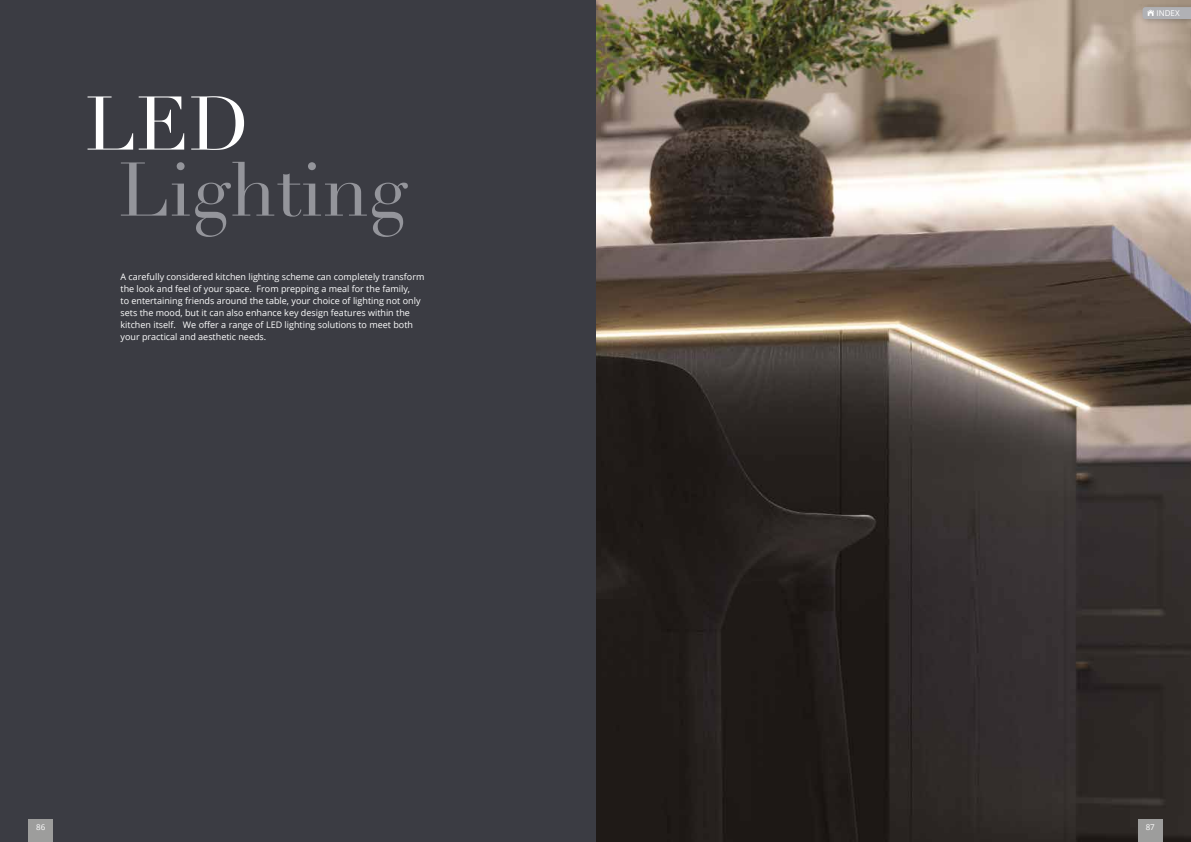
<style>
.page{position:relative;width:1191px;height:842px;background:#fff}
.page>*{position:absolute;margin:0;border:0;box-sizing:border-box;transform-origin:0 0}
.t1{font:74.6px "Didot";color:#94959b}
.t2{font:74.6px "Didot";color:#fff}
.t3{font:9px/12px "Open Sans";color:#fff}
.t4{font:8px "Open Sans";color:#fff}
</style>
<div class="page">
<img style="left:595px;top:0;width:596px;height:842px">
<div style="left:0;top:0;width:595px;height:842px;background:#3b3c43"></div>
<div style="left:1138px;top:819px;width:24px;height:23px;background:#9d9d9c"></div>
<div style="left:28px;top:819px;width:25px;height:23px;background:#9d9d9c"></div>
<div style="left:1138px;top:3px;width:53px;height:23px;background:#000;opacity:.25"></div>
<svg style="left:1142px;top:7px;width:49px;height:12px"></svg>
<h1 class="t2" style="left:85px;top:79px;width:166px">LED</h1>
<h1 class="t1" style="left:119px;top:145px;width:290px">Lighting</h1>
<p class="t3" style="left:120px;top:270px;width:305px">A carefully considered kitchen lighting scheme can completely transform the look and feel of your space. From prepping a meal for the family,<br>to entertaining friends around the table, your choice of lighting not only sets the mood, but it can also enhance key design features within the kitchen itself. We offer a range of LED lighting solutions to meet both your practical and aesthetic needs.</p>
<p class="t4" style="left:36px;top:821px;width:11px">86</p>
<p class="t4" style="left:1156px;top:7px;width:25px">INDEX</p>
<p class="t4" style="left:1145px;top:821px;width:11px">87</p>
</div>
